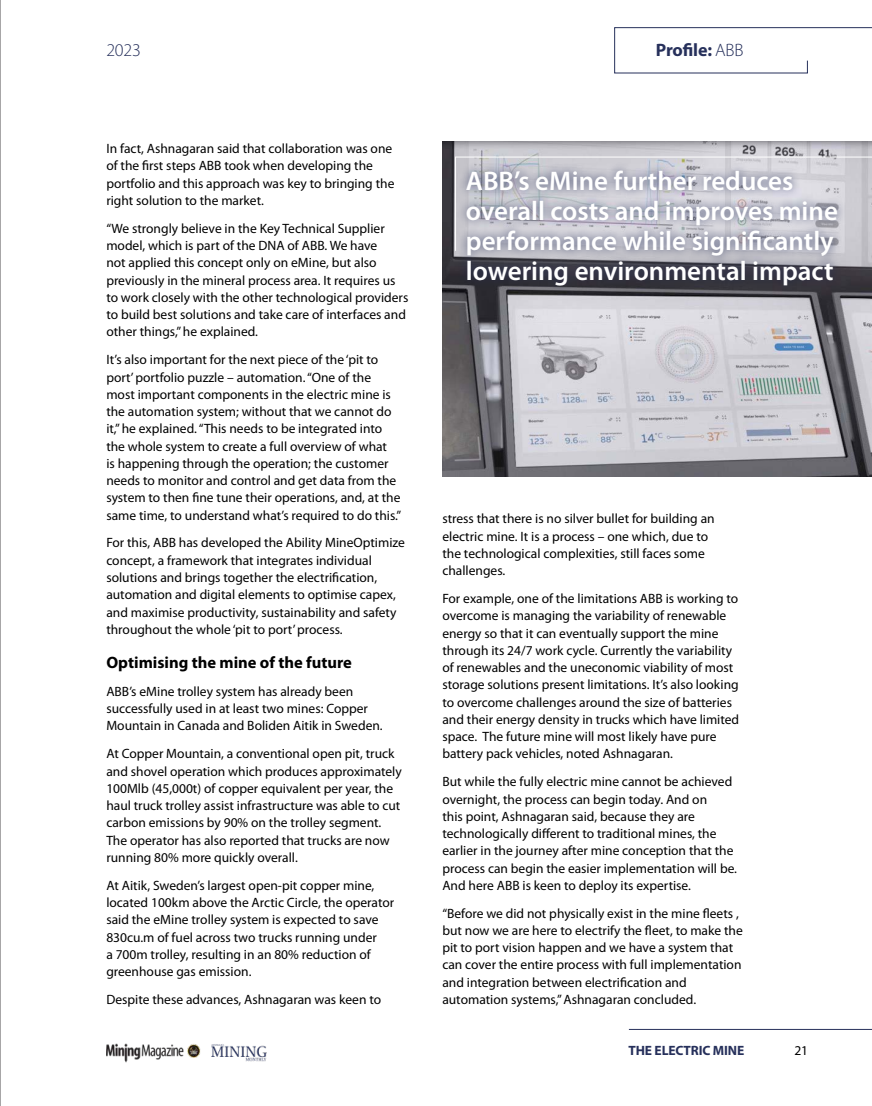
<style>
.page{position:relative;width:872px;height:1106px;background:#fff}
.page>*{position:absolute;margin:0;border:0;box-sizing:border-box;transform-origin:0 0}
.t1{font:600 27px/30px "Myriad Pro";color:#fff}
.t2{font:700 18px "Myriad Pro";letter-spacing:-.015em;color:#26305b}
.t3{font:300 18px "Myriad Pro";color:#26305b}
.t4{font:700 16.5px "Myriad Pro";color:#000}
.t5{font:13.5px/17.2px "Myriad Pro";color:#000}
.t6{font:700 13.5px "Myriad Pro";letter-spacing:-.01em;color:#26305b}
.s1{font-weight:300}
</style>
<div class="page">
<img style="left:106px;top:1043px;width:95px;height:20px">
<img style="left:211px;top:1044px;width:56px;height:18px">
<hr style="left:629px;top:1029px;width:243px;height:1px;background:#26305b">
<svg style="left:614px;top:27px;width:258px;height:47px"></svg>
<img style="left:442px;top:141px;width:430px;height:336px">
<svg style="left:455px;top:156px;width:417px;height:95px;background:#cfcfd4"></svg>
<div style="left:458px;top:161px;width:388px;height:133px;background:#26305b;opacity:.75"></div>
<hr style="left:0;top:0;width:1px;height:1106px;background:#4f4e4f">
<h2 class="t3" style="left:106px;top:40px;width:36px">2023</h2>
<h2 class="t2" style="left:656px;top:40px;width:89px">Profile: <span class="s1">ABB</span></h2>
<p class="t5" style="left:106px;top:140px;width:289px">In fact, Ashnagaran said that collaboration was one of the first steps ABB took when developing the portfolio and this approach was key to bringing the right solution to the market.</p>
<p class="t5" style="left:106px;top:220px;width:303px">“We strongly believe in the Key Technical Supplier model, which is part of the DNA of ABB. We have<br>not applied this concept only on eMine, but also previously in the mineral process area. It requires us to work closely with the other technological providers to build best solutions and take care of interfaces and other things,” he explained.</p>
<p class="t5" style="left:106px;top:351px;width:296px">It’s also important for the next piece of the ‘pit to port’ portfolio puzzle – automation. “One of the most important components in the electric mine is the automation system; without that we cannot do it,” he explained. “This needs to be integrated into the whole system to create a full overview of what<br>is happening through the operation; the customer needs to monitor and control and get data from the system to then fine tune their operations, and, at the same time, to understand what’s required to do this.”</p>
<p class="t5" style="left:106px;top:534px;width:300px">For this, ABB has developed the Ability MineOptimize concept, a framework that integrates individual solutions and brings together the electrification, automation and digital elements to optimise capex, and maximise productivity, sustainability and safety throughout the whole ‘pit to port’ process.</p>
<p class="t4" style="left:106px;top:653px;width:247px">Optimising the mine of the future</p>
<p class="t5" style="left:106px;top:683px;width:278px">ABB’s eMine trolley system has already been successfully used in at least two mines: Copper<br>Mountain in Canada and Boliden Aitik in Sweden.</p>
<p class="t5" style="left:106px;top:745px;width:297px">At Copper Mountain, a conventional open pit, truck and shovel operation which produces approximately 100Mlb (45,000t) of copper equivalent per year, the haul truck trolley assist infrastructure was able to cut carbon emissions by 90% on the trolley segment.<br>The operator has also reported that trucks are now running 80% more quickly overall.</p>
<p class="t5" style="left:106px;top:876px;width:289px">At Aitik, Sweden’s largest open-pit copper mine, located 100km above the Arctic Circle, the operator said the eMine trolley system is expected to save 830cu.m of fuel across two trucks running under<br>a 700m trolley, resulting in an 80% reduction of greenhouse gas emission.</p>
<p class="t5" style="left:106px;top:991px;width:276px">Despite these advances, Ashnagaran was keen to</p>
<h1 class="t1" style="left:466px;top:166px;width:373px">ABB’s eMine further reduces overall costs and improves mine performance while significantly lowering environmental impact</h1>
<p class="t5" style="left:442px;top:510px;width:274px">stress that there is no silver bullet for building an electric mine. It is a process – one which, due to the technological complexities, still faces some challenges.</p>
<p class="t5" style="left:442px;top:590px;width:298px">For example, one of the limitations ABB is working to overcome is managing the variability of renewable energy so that it can eventually support the mine through its 24/7 work cycle. Currently the variability of renewables and the uneconomic viability of most storage solutions present limitations. It’s also looking to overcome challenges around the size of batteries and their energy density in trucks which have limited space. The future mine will most likely have pure battery pack vehicles, noted Ashnagaran.</p>
<p class="t5" style="left:442px;top:773px;width:296px">But while the fully electric mine cannot be achieved overnight, the process can begin today. And on<br>this point, Ashnagaran said, because they are technologically different to traditional mines, the earlier in the journey after mine conception that the process can begin the easier implementation will be.<br>And here ABB is keen to deploy its expertise.</p>
<p class="t5" style="left:442px;top:904px;width:302px">“Before we did not physically exist in the mine fleets , but now we are here to electrify the fleet, to make the pit to port vision happen and we have a system that can cover the entire process with full implementation and integration between electrification and automation systems,” Ashnagaran concluded.</p>
<p class="t6" style="left:628px;top:1042px;width:117px">THE ELECTRIC MINE</p>
<p class="t5" style="left:794px;top:1042px;width:15px">21</p>
</div>
